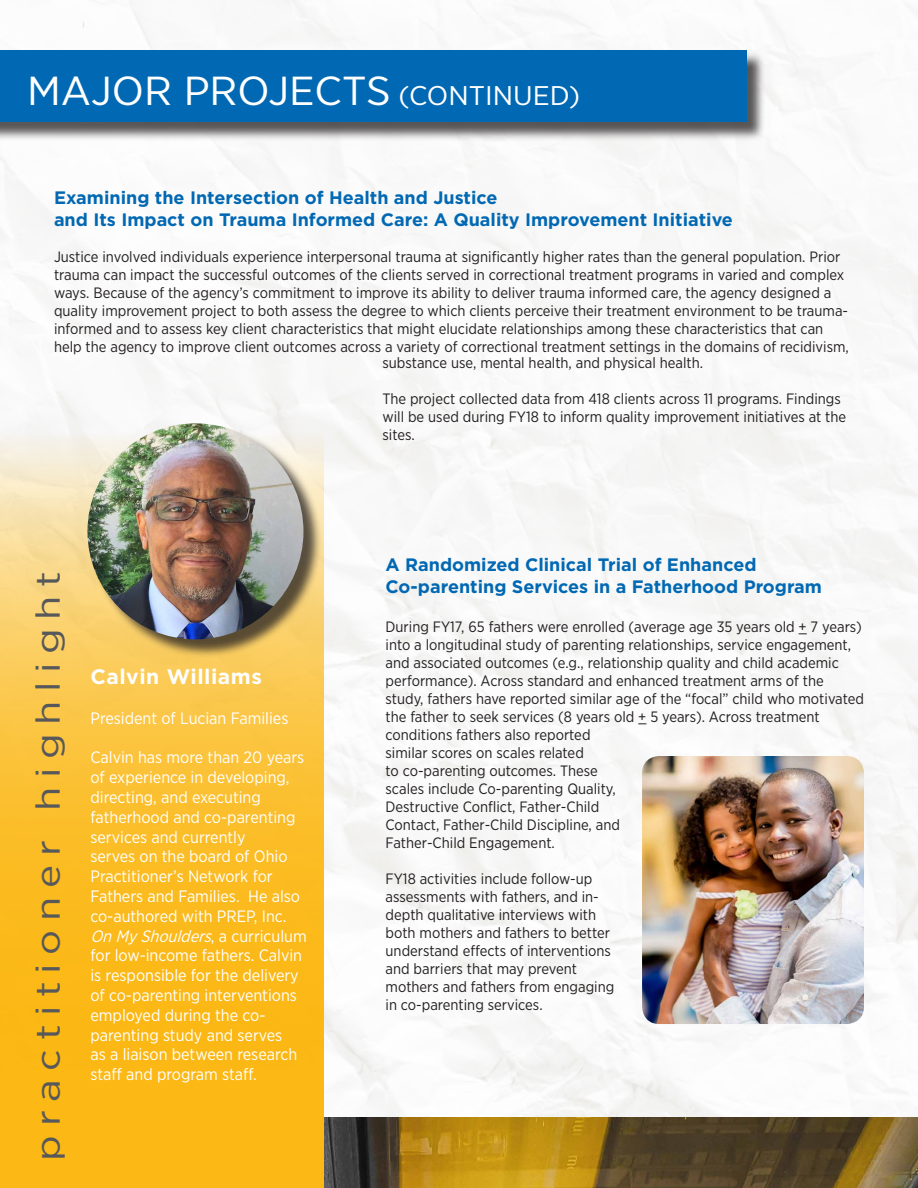
<style>
.page{position:relative;width:918px;height:1188px;background:#fff}
.page>*{position:absolute;margin:0;border:0;box-sizing:border-box;transform-origin:0 0}
.t1{font:40.5px "Gotham Narrow";color:#fff;scale:1.11 1}
.t2{font:33.75px "Gotham Narrow";letter-spacing:.19em;color:#57585a;scale:1.33 1}
.t3{font:700 21px "Gotham";letter-spacing:.025em;color:#fff}
.t4{font:700 18px/21.6px "Gotham";color:#0168b3}
.t5{font:16.5px/19.8px "Gotham Narrow";color:#fff}
.t6{font:15px/18px "Gotham Narrow";color:#231f20}
.s1{font-size:27px}
.s2{font-style:italic}
</style>
<div class="page">
<img style="left:324px;top:1117px;width:594px;height:71px">
<svg style="left:0;top:408px;width:324px;height:780px;background:#fbc238"></svg>
<div style="left:0;top:52px;width:766px;height:89px;background:#231f20;opacity:.75"></div>
<div style="left:0;top:50px;width:747px;height:72px;background:#0168b3"></div>
<div style="left:90px;top:425px;width:232px;height:233px;background:#231f20;opacity:.75"></div>
<img style="left:87px;top:423px;width:216px;height:216px;border-radius:108px">
<img style="left:642px;top:756px;width:222px;height:268px">
<h1 class="t1" style="left:27px;top:65px;width:500px">MAJOR PROJECTS <span class="s1">(CONTINUED)</span></h1>
<p class="t4" style="left:54px;top:187px;width:680px">Examining the Intersection of Health and Justice<br>and Its Impact on Trauma Informed Care: A Quality Improvement Initiative</p>
<p class="t6" style="left:54px;top:247px;width:796px">Justice involved individuals experience interpersonal trauma at significantly higher rates than the general population. Prior trauma can impact the successful outcomes of the clients served in correctional treatment programs in varied and complex ways. Because of the agency’s commitment to improve its ability to deliver trauma informed care, the agency designed a quality improvement project to both assess the degree to which clients perceive their treatment environment to be trauma&shy;informed and to assess key client characteristics that might elucidate relationships among these characteristics that can help the agency to improve client outcomes across a variety of correctional treatment settings in the domains of recidivism,</p>
<h2 class="t2" style="left:27px;top:1161px;width:445px;rotate:-90deg">practitioner highlight</h2>
<h3 class="t3" style="left:90px;top:663px;width:173px">Calvin Williams</h3>
<p class="t5" style="left:90px;top:708px;width:199px">President of Lucian Families</p>
<p class="t5" style="left:90px;top:747px;width:218px">Calvin has more than 20 years of experience in developing, directing, and executing fatherhood and co-parenting services and currently<br>serves on the board of Ohio<br>Practitioner’s Network for<br>Fathers and Families. He also co-authored with PREP, Inc.<br><span class="s2">OnMyShoulders</span>, a c u r r i c u l u m for low-income fathers. Calvin is responsible for the delivery of co-parenting interventions employed during the co&shy;parenting study and serves<br>as a liaison between research staff and program staff.</p>
<p class="t6" style="left:382px;top:353px;width:322px">substance use, mental health, and physical health.</p>
<p class="t6" style="left:382px;top:389px;width:465px">The project collected data from 418 clients across 11 programs. Findings will be used during FY18 to inform quality improvement initiatives at the sites.</p>
<p class="t4" style="left:386px;top:554px;width:438px">A Randomized Clinical Trial of Enhanced<br>Co-parenting Services in a Fatherhood Program</p>
<p class="t6" style="left:386px;top:618px;width:480px">During FY17, 65 fathers were enrolled (average age 35 years old + 7 years) into a longitudinal study of parenting relationships, service engagement, and associated outcomes (e.g., relationship quality and child academic performance). Across standard and enhanced treatment arms of the study, fathers have reported similar age of the “focal” child who motivated the father to seek services (8 years old + 5 years). Across treatment conditions fathers also reported<br>similar scores on scales related<br>to co-parenting outcomes. These<br>scales include Co-parenting Quality,<br>Destructive Conflict, Father-Child<br>Contact, Father-Child Discipline, and<br>Father-Child Engagement.</p>
<p class="t6" style="left:386px;top:870px;width:230px">FY18 activities include follow-up assessments with fathers, and in&shy;depth qualitative interviews with both mothers and fathers to better understand effects of interventions and barriers that may prevent mothers and fathers from engaging in co-parenting services.</p>
</div>
